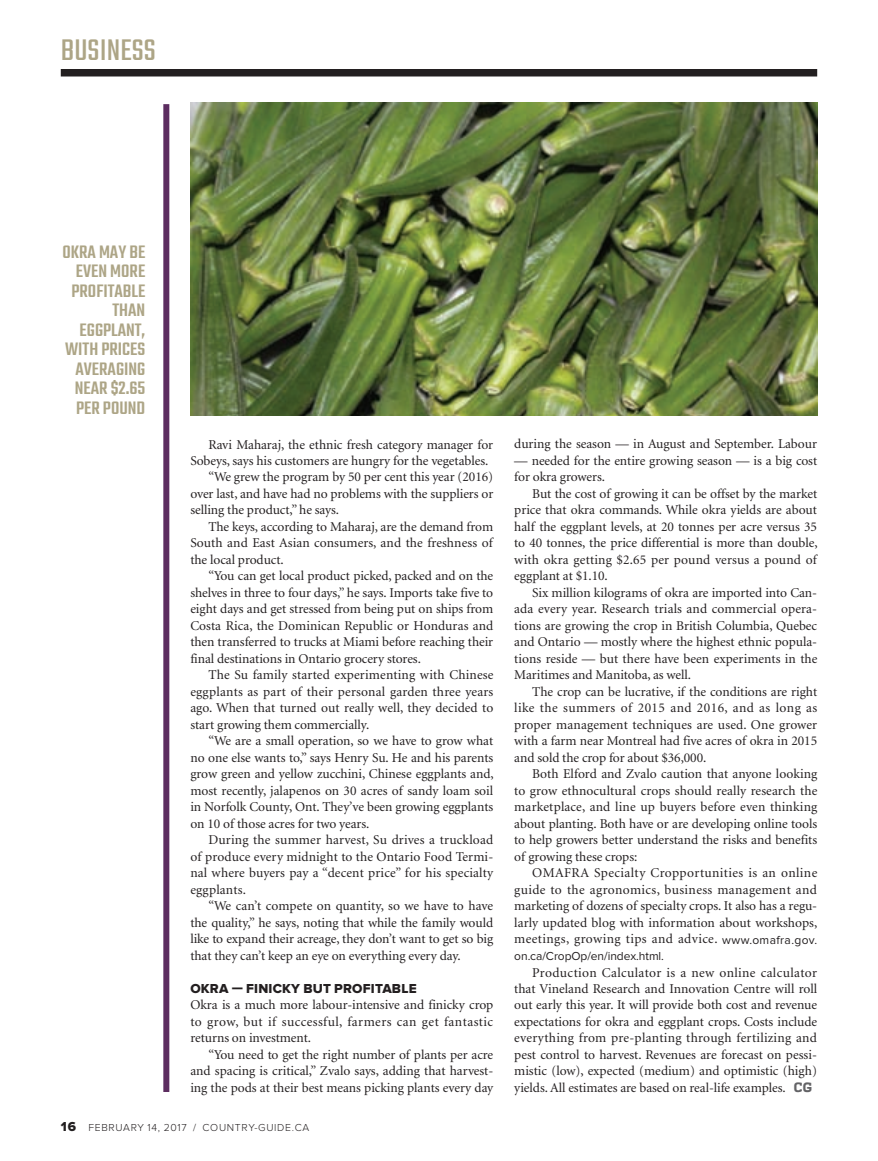
<style>
.page{position:relative;width:878px;height:1161px;background:#fff}
.page>*{position:absolute;margin:0;border:0;box-sizing:border-box;transform-origin:0 0}
.t1{font:33px "Teko";letter-spacing:.005em;color:#ada586}
.t2{font:500 19.5px/19.5px "Teko";color:#ada586;text-align:right}
.t3{font:13.5px/16.5px "Minion";letter-spacing:-.005em;color:#231f20;text-align:justify}
.t4{font:13.5px "Minion";letter-spacing:.03em;color:#231f20}
.t5{font:13.5px "Minion";letter-spacing:.015em;color:#231f20}
.t6{font:13.5px "Minion";letter-spacing:.025em;color:#231f20}
.t7{font:13.5px "Proxima Nova Extrabld";letter-spacing:.015em;color:#231f20}
.t8{font:12px "Proxima Nova";letter-spacing:-.005em;color:#231f20}
.t9{font:300 10.5px "Proxima Nova";letter-spacing:.065em;color:#231f20}
.s1{font-family:"Proxima Nova Extrabld";font-weight:400;font-size:13.5px}
.s2{font-family:"Proxima Nova";font-size:12px}
.s3{font-family:"Quadon";font-weight:800;color:#636366}
</style>
<div class="page">
<div style="left:61px;top:69px;width:756px;height:7px;background:#231f20"></div>
<img style="left:190px;top:102px;width:627px;height:314px">
<div style="left:163px;top:104px;width:6px;height:988px;background:#5c2d60"></div>
<p class="t1" style="left:61px;top:31px;width:97px">BUSINESS</p>
<p class="t2" style="left:62px;top:243px;width:84px">OKRA MAY BE<br>EVEN MORE<br>PROFITABLE<br>THAN<br>EGGPLANT,<br>WITH PRICES<br>AVERAGING<br>NEAR $2.65<br>PER POUND</p>
<p class="t3" style="left:208px;top:436px;width:286px">Ravi Maharaj, the ethnic fresh category manager for</p>
<p class="t3" style="left:190px;top:453px;width:299px">Sobeys, says his customers are hungry for the vegetables.</p>
<p class="t3" style="left:208px;top:469px;width:286px">“We grew the program by 50 per cent this year (2016)</p>
<p class="t3" style="left:190px;top:486px;width:304px">over last, and have had no problems with the suppliers or</p>
<p class="t3" style="left:190px;top:502px;width:150px">selling the product,” he says.</p>
<p class="t3" style="left:208px;top:519px;width:286px">The keys, according to Maharaj, are the demand from</p>
<p class="t3" style="left:190px;top:535px;width:304px">South and East Asian consumers, and the freshness of</p>
<p class="t3" style="left:190px;top:552px;width:95px">the local product.</p>
<p class="t3" style="left:208px;top:568px;width:286px">“You can get local product picked, packed and on the</p>
<p class="t3" style="left:190px;top:585px;width:304px">shelves in three to four days,” he says. Imports take five to</p>
<p class="t3" style="left:190px;top:601px;width:304px">eight days and get stressed from being put on ships from</p>
<p class="t3" style="left:190px;top:618px;width:304px">Costa Rica, the Dominican Republic or Honduras and</p>
<p class="t3" style="left:190px;top:634px;width:304px">then transferred to trucks at Miami before reaching their</p>
<p class="t3" style="left:190px;top:651px;width:232px">final destinations in Ontario grocery stores.</p>
<p class="t3" style="left:208px;top:667px;width:286px">The Su family started experimenting with Chinese</p>
<p class="t5" style="left:190px;top:685px;width:304px">eggplants as part of their personal garden three years</p>
<p class="t3" style="left:190px;top:700px;width:304px">ago. When that turned out really well, they decided to</p>
<p class="t3" style="left:190px;top:717px;width:180px">start growing them commercially.</p>
<p class="t3" style="left:208px;top:733px;width:286px">“We are a small operation, so we have to grow what</p>
<p class="t3" style="left:190px;top:750px;width:304px">no one else wants to,” says Henry Su. He and his parents</p>
<p class="t3" style="left:190px;top:766px;width:305px">grow green and yellow zucchini, Chinese eggplants and,</p>
<p class="t3" style="left:190px;top:783px;width:304px">most recently, jalapenos on 30 acres of sandy loam soil</p>
<p class="t3" style="left:190px;top:799px;width:304px">in Norfolk County, Ont. They’ve been growing eggplants</p>
<p class="t3" style="left:190px;top:816px;width:180px">on 10 of those acres for two years.</p>
<p class="t3" style="left:208px;top:832px;width:286px">During the summer harvest, Su drives a truckload</p>
<p class="t3" style="left:190px;top:849px;width:304px">of produce every midnight to the Ontario Food Termi-</p>
<p class="t3" style="left:190px;top:865px;width:304px">nal where buyers pay a “decent price” for his specialty</p>
<p class="t3" style="left:190px;top:882px;width:57px">eggplants.</p>
<p class="t3" style="left:208px;top:898px;width:286px">“We can’t compete on quantity, so we have to have</p>
<p class="t3" style="left:190px;top:915px;width:304px">the quality,” he says, noting that while the family would</p>
<p class="t3" style="left:190px;top:931px;width:304px">like to expand their acreage, they don’t want to get so big</p>
<p class="t3" style="left:190px;top:948px;width:272px">that they can’t keep an eye on everything every day.</p>
<p class="t7" style="left:190px;top:982px;width:228px">OKRA — FINICKY BUT PROFITABLE</p>
<p class="t3" style="left:190px;top:997px;width:304px">Okra is a much more labour-intensive and finicky crop</p>
<p class="t4" style="left:190px;top:1015px;width:304px">to grow, but if successful, farmers can get fantastic</p>
<p class="t3" style="left:190px;top:1030px;width:122px">returns on investment.</p>
<p class="t3" style="left:208px;top:1047px;width:286px">“You need to get the right number of plants per acre</p>
<p class="t3" style="left:190px;top:1063px;width:304px">and spacing is critical,” Zvalo says, adding that harvest-</p>
<p class="t3" style="left:190px;top:1080px;width:304px">ing the pods at their best means picking plants every day</p>
<p class="t9" style="left:61px;top:1122px;width:250px"><span class="s1">16</span> FEBRUARY 14, 2017 / COUNTRY-GUIDE.CA</p>
<p class="t3" style="left:514px;top:436px;width:304px">during the season — in August and September. Labour</p>
<p class="t3" style="left:514px;top:453px;width:304px">— needed for the entire growing season — is a big cost</p>
<p class="t3" style="left:514px;top:469px;width:92px">for okra growers.</p>
<p class="t3" style="left:532px;top:486px;width:286px">But the cost of growing it can be offset by the market</p>
<p class="t3" style="left:514px;top:502px;width:304px">price that okra commands. While okra yields are about</p>
<p class="t3" style="left:514px;top:519px;width:304px">half the eggplant levels, at 20 tonnes per acre versus 35</p>
<p class="t3" style="left:514px;top:535px;width:305px">to 40 tonnes, the price differential is more than double,</p>
<p class="t3" style="left:514px;top:552px;width:304px">with okra getting $2.65 per pound versus a pound of</p>
<p class="t3" style="left:514px;top:568px;width:95px">eggplant at $1.10.</p>
<p class="t3" style="left:532px;top:585px;width:286px">Six million kilograms of okra are imported into Can-</p>
<p class="t3" style="left:514px;top:601px;width:304px">ada every year. Research trials and commercial opera-</p>
<p class="t3" style="left:514px;top:618px;width:304px">tions are growing the crop in British Columbia, Quebec</p>
<p class="t3" style="left:514px;top:634px;width:304px">and Ontario — mostly where the highest ethnic popula-</p>
<p class="t3" style="left:514px;top:651px;width:304px">tions reside — but there have been experiments in the</p>
<p class="t3" style="left:514px;top:667px;width:178px">Maritimes and Manitoba, as well.</p>
<p class="t3" style="left:532px;top:684px;width:286px">The crop can be lucrative, if the conditions are right</p>
<p class="t4" style="left:514px;top:701px;width:304px">like the summers of 2015 and 2016, and as long as</p>
<p class="t3" style="left:514px;top:717px;width:304px">proper management techniques are used. One grower</p>
<p class="t3" style="left:514px;top:733px;width:304px">with a farm near Montreal had five acres of okra in 2015</p>
<p class="t3" style="left:514px;top:750px;width:193px">and sold the crop for about $36,000.</p>
<p class="t3" style="left:532px;top:766px;width:286px">Both Elford and Zvalo caution that anyone looking</p>
<p class="t3" style="left:514px;top:783px;width:304px">to grow ethnocultural crops should really research the</p>
<p class="t5" style="left:514px;top:800px;width:304px">marketplace, and line up buyers before even thinking</p>
<p class="t3" style="left:514px;top:816px;width:304px">about planting. Both have or are developing online tools</p>
<p class="t3" style="left:514px;top:832px;width:304px">to help growers better understand the risks and benefits</p>
<p class="t3" style="left:514px;top:849px;width:124px">of growing these crops:</p>
<p class="t4" style="left:532px;top:866px;width:286px">OMAFRA Specialty Cropportunities is an online</p>
<p class="t6" style="left:514px;top:883px;width:304px">guide to the agronomics, business management and</p>
<p class="t3" style="left:514px;top:898px;width:304px">marketing of dozens of specialty crops. It also has a regu-</p>
<p class="t3" style="left:514px;top:915px;width:304px">larly updated blog with information about workshops,</p>
<p class="t4" style="left:514px;top:932px;width:304px">meetings, growing tips and advice. <span class="s2">www.omafra.gov.</span></p>
<p class="t8" style="left:514px;top:951px;width:151px">on.ca/CropOp/en/index.html.</p>
<p class="t3" style="left:514px;top:964px;width:304px;text-indent:18px">Production Calculator is a new online calculator that Vineland Research and Innovation Centre will roll out early this year. It will provide both cost and revenue expectations for okra and eggplant crops. Costs include everything from pre-planting through fertilizing and pest control to harvest. Revenues are forecast on pessi&shy;mistic (low), expected (medium) and optimistic (high) yields. All estimates are based on real-life examples. <span class="s3">CG</span></p>
</div>
